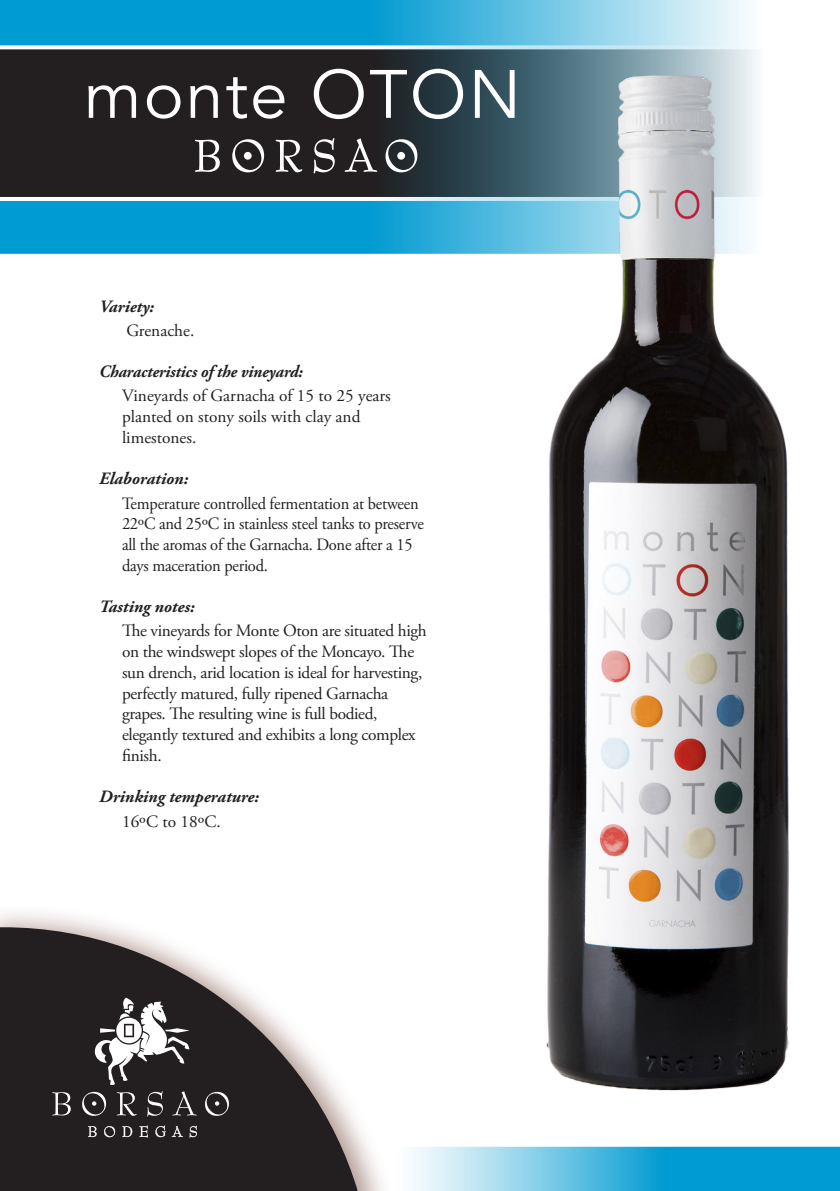
<style>
.page{position:relative;width:840px;height:1191px;background:#fff}
.page>*{position:absolute;margin:0;border:0;box-sizing:border-box;transform-origin:0 0}
.t1{font:67.6px "Avenir";letter-spacing:.03em;color:#fff}
.t2{font:17.2px/20.8px "Adobe Garamond Pro";letter-spacing:-.02em;color:#231f20}
.t3{font:17.2px/20.8px "Adobe Garamond Pro";letter-spacing:-.02em;color:#231f20;scale:.95 1}
.t4{font:17.2px/20.8px "Adobe Garamond Pro";color:#231f20}
.t5{font:italic 700 17.2px "Adobe Garamond Pro";color:#231f20}
.t6{font:italic 700 17.2px "Adobe Garamond Pro";color:#231f20;scale:.96 1}
</style>
<div class="page">
<svg style="left:0;top:0;width:747px;height:254px;fill:#009bd2"></svg>
<svg style="left:0;top:45px;width:498px;height:156px"></svg>
<svg style="left:412px;top:1146px;width:427px;height:45px"></svg>
<svg style="left:195px;top:138px;width:222px;height:35px"></svg>
<img style="left:498px;top:40px;width:291px;height:1051px">
<div style="left:0;top:903px;width:396px;height:288px;background:#7f564c;opacity:.62"></div>
<svg style="left:0;top:927px;width:362px;height:264px;fill:#231f20"></svg>
<svg style="left:52px;top:1092px;width:19px;height:23px"></svg>
<svg style="left:117px;top:1092px;width:20px;height:23px"></svg>
<svg style="left:147px;top:1091px;width:16px;height:25px"></svg>
<svg style="left:172px;top:1091px;width:25px;height:24px"></svg>
<svg style="left:94px;top:997px;width:95px;height:88px"></svg>
<svg style="left:205px;top:1091px;width:24px;height:24px"></svg>
<svg style="left:82px;top:1091px;width:24px;height:24px"></svg>
<svg style="left:88px;top:1126px;width:9px;height:11px"></svg>
<svg style="left:104px;top:1126px;width:11px;height:11px"></svg>
<svg style="left:122px;top:1126px;width:10px;height:11px"></svg>
<svg style="left:139px;top:1125px;width:9px;height:12px"></svg>
<svg style="left:155px;top:1125px;width:28px;height:12px"></svg>
<svg style="left:189px;top:1125px;width:8px;height:12px"></svg>
<h1 class="t1" style="left:84px;top:54px;width:438px">monte OTON</h1>
<p class="t5" style="left:99px;top:296px;width:56px">Variety:</p>
<p class="t4" style="left:126px;top:320px;width:69px">Grenache.</p>
<p class="t6" style="left:99px;top:362px;width:213px">Characteristics of the vineyard:</p>
<p class="t4" style="left:122px;top:386px;width:270px">Vineyards of Garnacha of 15 to 25 years planted on stony soils with clay and limestones.</p>
<p class="t5" style="left:99px;top:469px;width:90px">Elaboration:</p>
<p class="t3" style="left:122px;top:493px;width:319px">Temperature controlled fermentation at between 22ºC and 25ºC in stainless steel tanks to preserve all the aromas of the Garnacha. Done after a 15 days maceration period.</p>
<p class="t5" style="left:99px;top:597px;width:97px">Tasting notes:</p>
<p class="t2" style="left:122px;top:621px;width:306px">The vineyards for Monte Oton are situated high on the windswept slopes of the Moncayo. The sun drench, arid location is ideal for harvesting, perfectly matured, fully ripened Garnacha grapes. The resulting wine is full bodied, elegantly textured and exhibits a long complex finish.</p>
<p class="t5" style="left:99px;top:787px;width:161px">Drinking temperature:</p>
<p class="t4" style="left:122px;top:811px;width:100px">16ºC to 18ºC.</p>
</div>
